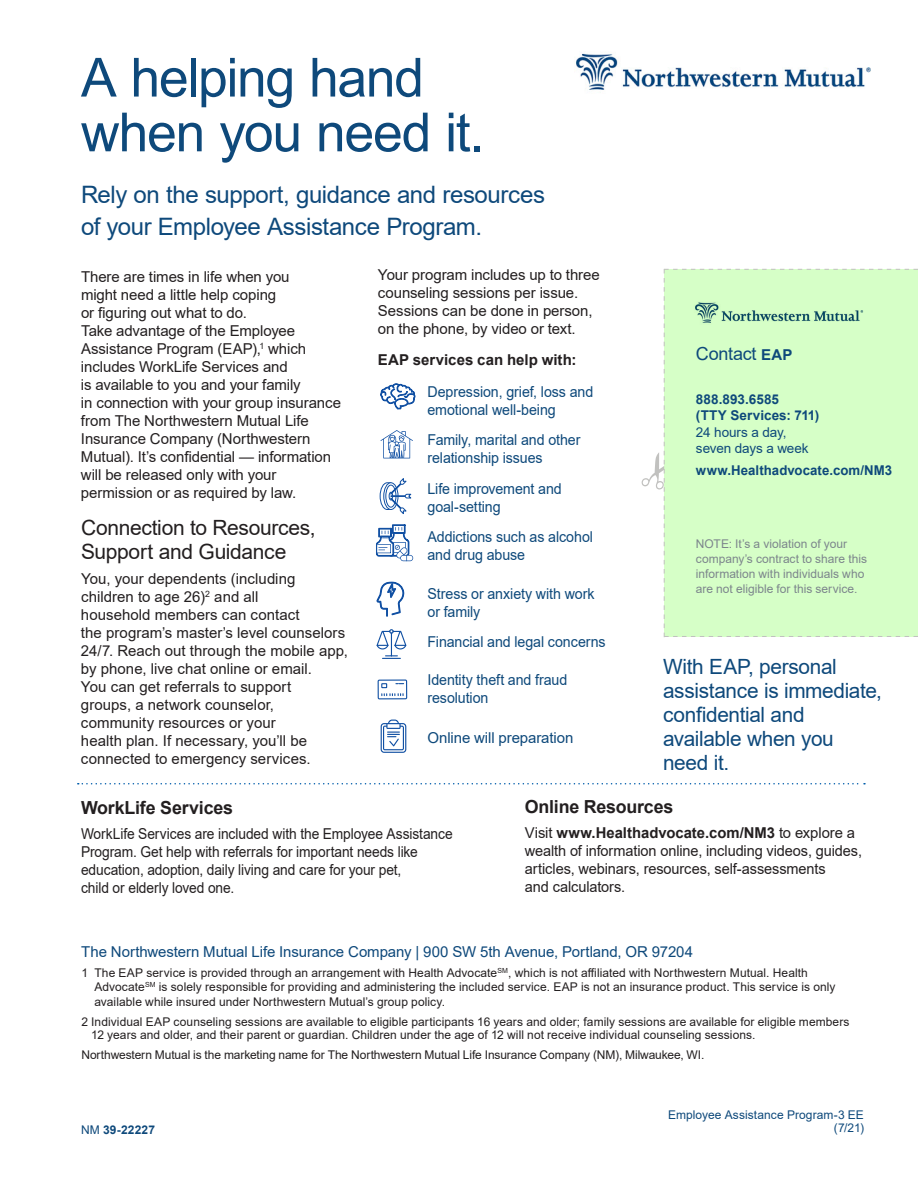
<style>
.page{position:relative;width:918px;height:1188px;background:#fff}
.page>*{position:absolute;margin:0;border:0;box-sizing:border-box;transform-origin:0 0}
.t1{font:54px "Arial";letter-spacing:-.025em;color:#0e497b}
.t2{font:24px "Arial";letter-spacing:-.015em;color:#0e497b}
.t3{font:21px/24px "Arial";letter-spacing:-.015em;color:#0e497b}
.t4{font:21px/24px "Arial";letter-spacing:-.015em;color:#231f20}
.t5{font:700 18px "Arial";letter-spacing:-.01em;color:#231f20}
.t6{font:18px "Arial";letter-spacing:-.01em;color:#0e497b}
.t7{font:15px/18px "Arial";letter-spacing:-.005em;color:#231f20}
.t8{font:15px/18px "Arial";letter-spacing:-.005em;color:#0e497b;scale:.95 1}
.t9{font:15px "Arial";letter-spacing:-.005em;color:#231f20;scale:.92 1}
.t10{font:15px "Arial";letter-spacing:-.005em;color:#0e497b}
.t11{font:700 15px "Arial";color:#231f20}
.t12{font:700 13.5px/16.5px "Arial";letter-spacing:.005em;color:#0e497b}
.t13{font:13.5px/16.5px "Arial";letter-spacing:-.005em;color:#0e497b}
.t14{font:12px/13.5px "Arial";letter-spacing:.005em;color:#231f20}
.t15{font:12px/15px "Arial";color:#7c858c}
.t16{font:12px "Arial";letter-spacing:.005em;color:#0e497b}
.t17{font:700 12px "Arial";letter-spacing:.015em;color:#0e497b}
.s1{font-weight:700;font-size:15px}
.s2{font-weight:400}
</style>
<div class="page">
<img style="left:576px;top:53px;width:295px;height:37px">
<svg style="left:380px;top:384px;width:35px;height:25px"></svg>
<svg style="left:380px;top:430px;width:33px;height:28px"></svg>
<svg style="left:380px;top:478px;width:32px;height:36px"></svg>
<svg style="left:376px;top:525px;width:37px;height:36px"></svg>
<svg style="left:377px;top:581px;width:27px;height:35px"></svg>
<svg style="left:376px;top:629px;width:31px;height:30px"></svg>
<svg style="left:377px;top:679px;width:31px;height:21px"></svg>
<svg style="left:381px;top:720px;width:25px;height:33px"></svg>
<svg style="left:78px;top:783px;width:787px;height:1px"></svg>
<svg style="left:642px;top:269px;width:276px;height:368px"></svg>
<img style="left:691px;top:298px;width:177px;height:30px">
<h1 class="t1" style="left:81px;top:40px;width:345px">A helping hand</h1>
<h1 class="t1" style="left:81px;top:95px;width:405px">when you need it.</h1>
<p class="t2" style="left:81px;top:178px;width:466px">Rely on the support, guidance and resources</p>
<p class="t2" style="left:81px;top:210px;width:403px">of your Employee Assistance Program.</p>
<p class="t7" style="left:81px;top:267px;width:210px">There are times in life when you might need a little help coping</p>
<p class="t7" style="left:81px;top:303px;width:167px">or figuring out what to do.</p>
<p class="t7" style="left:81px;top:321px;width:262px">Take advantage of the Employee Assistance Program (EAP),<sup>1</sup> which includes WorkLife Services and<br>is available to you and your family<br>in connection with your group insurance from The Northwestern Mutual Life Insurance Company (Northwestern</p>
<p class="t7" style="left:81px;top:447px;width:252px">Mutual). It’s confidential — information</p>
<p class="t7" style="left:81px;top:465px;width:197px">will be released only with your</p>
<p class="t7" style="left:81px;top:483px;width:217px">permission or as required by law.</p>
<p class="t4" style="left:81px;top:516px;width:236px">Connection to Resources,<br>Support and Guidance</p>
<p class="t7" style="left:81px;top:570px;width:220px">You, your dependents (including children to age 26)<sup>2</sup> and all household members can contact</p>
<p class="t7" style="left:81px;top:624px;width:268px">the program’s master’s level counselors<br>24/7. Reach out through the mobile app, by phone, live chat online or email.</p>
<p class="t7" style="left:81px;top:678px;width:212px">You can get referrals to support groups, a network counselor, community resources or your</p>
<p class="t7" style="left:81px;top:732px;width:231px">health plan. If necessary, you’ll be connected to emergency services.</p>
<p class="t7" style="left:378px;top:265px;width:223px">Your program includes up to three</p>
<p class="t7" style="left:378px;top:283px;width:202px">counseling sessions per issue.</p>
<p class="t7" style="left:378px;top:301px;width:216px">Sessions can be done in person,</p>
<p class="t7" style="left:378px;top:319px;width:199px">on the phone, by video or text.</p>
<p class="t11" style="left:378px;top:349px;width:200px">EAP services can help with:</p>
<p class="t8" style="left:428px;top:382px;width:176px">Depression, grief, loss and emotional well-being</p>
<p class="t8" style="left:428px;top:430px;width:162px">Family, marital and other</p>
<p class="t8" style="left:428px;top:448px;width:123px">relationship issues</p>
<p class="t8" style="left:428px;top:480px;width:143px">Life improvement and</p>
<p class="t8" style="left:428px;top:498px;width:79px">goal-setting</p>
<p class="t8" style="left:428px;top:528px;width:176px">Addictions such as alcohol and drug abuse</p>
<p class="t8" style="left:428px;top:584px;width:177px">Stress or anxiety with work</p>
<p class="t8" style="left:428px;top:602px;width:57px">or family</p>
<p class="t8" style="left:428px;top:632px;width:189px">Financial and legal concerns</p>
<p class="t8" style="left:428px;top:671px;width:149px">Identity theft and fraud</p>
<p class="t8" style="left:428px;top:689px;width:66px">resolution</p>
<p class="t10" style="left:428px;top:727px;width:147px">Online will preparation</p>
<p class="t6" style="left:696px;top:342px;width:98px">Contact <span class="s1">EAP</span></p>
<h5 class="t12" style="left:696px;top:391px;width:125px">888.893.6585<br>(TTY Services: 711)</h5>
<p class="t13" style="left:696px;top:424px;width:114px">24 hours a day, seven days a week</p>
<h5 class="t12" style="left:696px;top:462px;width:198px">www.Healthadvocate.com/NM3</h5>
<p class="t15" style="left:696px;top:537px;width:173px">NOTE: It’s a violation of your company’s contract to share this</p>
<p class="t15" style="left:696px;top:567px;width:170px">information with individuals who</p>
<p class="t15" style="left:696px;top:582px;width:163px">are not eligible for this service.</p>
<p class="t3" style="left:663px;top:655px;width:220px">With EAP, personal assistance is immediate,</p>
<p class="t3" style="left:663px;top:703px;width:143px">confidential and</p>
<p class="t3" style="left:663px;top:727px;width:172px">available when you</p>
<p class="t3" style="left:663px;top:751px;width:68px">need it.</p>
<h4 class="t5" style="left:81px;top:795px;width:154px">WorkLife Services</h4>
<h4 class="t5" style="left:525px;top:794px;width:150px">Online Resources</h4>
<p class="t9" style="left:81px;top:824px;width:406px">WorkLife Services are included with the Employee Assistance</p>
<p class="t11" style="left:525px;top:822px;width:332px"><span class="s2">Visit</span> www.Healthadvocate.com/NM3 <span class="s2">to explore a</span></p>
<p class="t9" style="left:81px;top:842px;width:368px">Program. Get help with referrals for important needs like</p>
<p class="t7" style="left:525px;top:842px;width:339px">wealth of information online, including videos, guides,</p>
<p class="t9" style="left:81px;top:860px;width:350px">education, adoption, daily living and care for your pet,</p>
<p class="t7" style="left:525px;top:860px;width:302px">articles, webinars, resources, self-assessments</p>
<p class="t9" style="left:81px;top:878px;width:168px">child or elderly loved one.</p>
<p class="t7" style="left:525px;top:878px;width:102px">and calculators.</p>
<p class="t10" style="left:81px;top:941px;width:613px">The Northwestern Mutual Life Insurance Company | 900 SW 5th Avenue, Portland, OR 97204</p>
<p class="t14" style="left:94px;top:966px;width:743px;text-indent:-13px">1 The EAP service is provided through an arrangement with Health Advocate<sup>SM</sup>, which is not affiliated with Northwestern Mutual. Health<br>Advocate<sup>SM</sup> is solely responsible for providing and administering the included service. EAP is not an insurance product. This service is only</p>
<p class="t14" style="left:94px;top:994px;width:352px">available while insured under Northwestern Mutual’s group policy.</p>
<p class="t14" style="left:81px;top:1015px;width:770px">2 Individual EAP counseling sessions are available to eligible participants 16 years and older; family sessions are available for eligible members</p>
<p class="t14" style="left:91px;top:1028px;width:666px">12 years and older, and their parent or guardian. Children under the age of 12 will not receive individual counseling sessions.</p>
<p class="t14" style="left:81px;top:1048px;width:625px">Northwestern Mutual is the marketing name for The Northwestern Mutual Life Insurance Company (NM), Milwaukee, WI.</p>
<p class="t16" style="left:668px;top:1106px;width:197px">Employee Assistance Program-3 EE</p>
<p class="t17" style="left:81px;top:1121px;width:76px"><span class="s2">NM</span> 39-22227</p>
<p class="t16" style="left:834px;top:1120px;width:32px">(7/21)</p>
</div>
